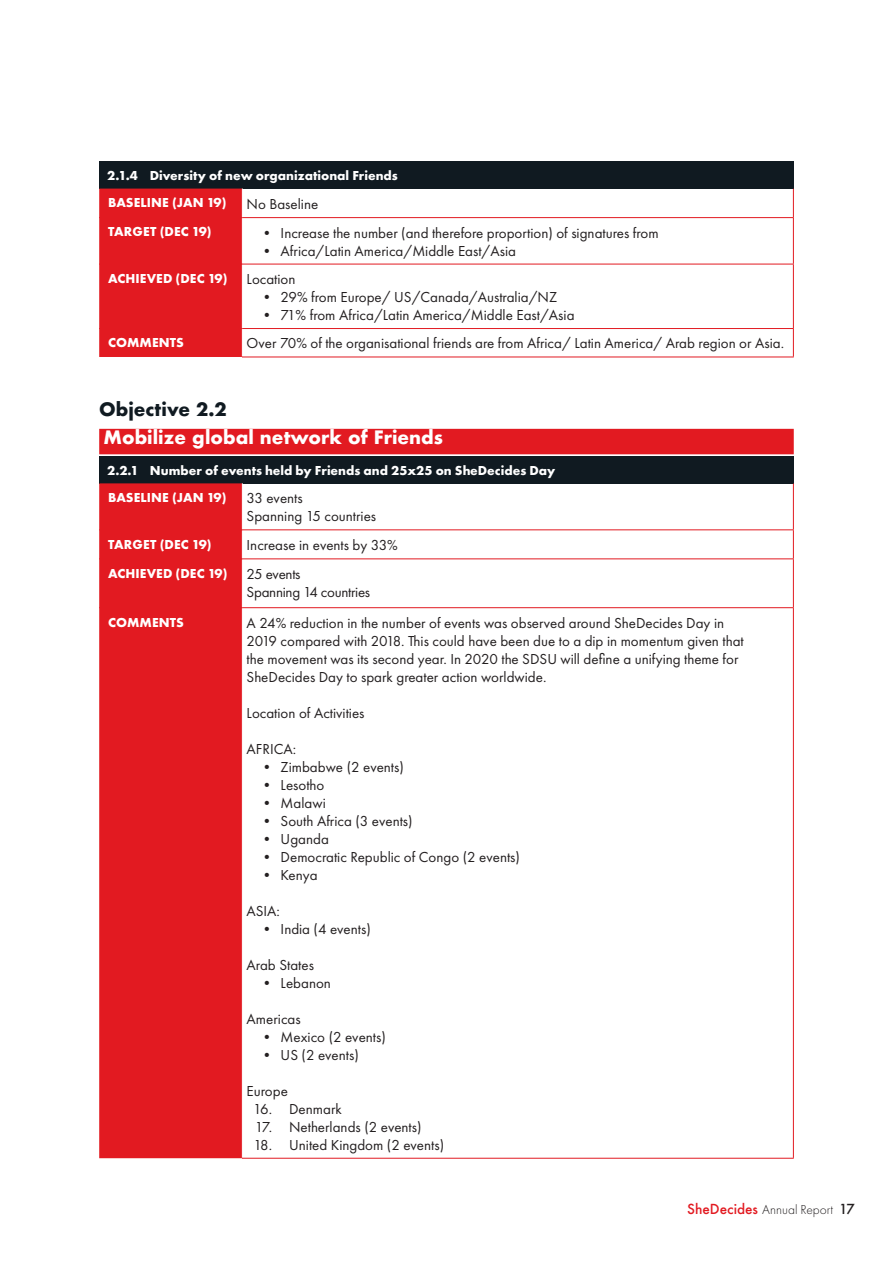
<style>
.page{position:relative;width:893px;height:1263px;background:#fff}
.page>*{position:absolute;margin:0;border:0;box-sizing:border-box;transform-origin:0 0}
.Title_Objective{font:700 18px "Futura";color:#fff}
.Objective_number{font:700 18px "Futura";color:#101a21}
.Table_Texts{font:15px/18px "Futura PT";color:#231f20}
.Table_Texts-2{font:15px "Futura PT";letter-spacing:-.02em;color:#231f20}
.Header_row{font:700 13.5px "Futura PT";letter-spacing:.01em;color:#fff}
.Header_row_copy{font:700 13.5px "Futura PT";color:#fff}
.t1{font:300 13.5px "Futura PT";color:#231f20}
.s1{font-family:"Futura";font-weight:500;color:#e21a21}
.s2{font-family:"Futura";font-weight:500}
</style>
<div class="page">
<div style="left:99px;top:429px;width:695px;height:25px;background:#e21a21"></div>
<div style="left:99px;top:161px;width:694px;height:28px;background:#101a21"></div>
<div style="left:99px;top:189px;width:144px;height:168px;background:#e21a21"></div>
<hr style="left:242px;top:217px;width:552px;height:1px;background:#e21a21">
<hr style="left:242px;top:264px;width:552px;height:1px;background:#e21a21">
<hr style="left:242px;top:328px;width:552px;height:1px;background:#e21a21">
<hr style="left:99px;top:217px;width:143px;height:1px;background:#e21a21">
<hr style="left:99px;top:264px;width:143px;height:1px;background:#e21a21">
<hr style="left:99px;top:328px;width:143px;height:1px;background:#e21a21">
<hr style="left:793px;top:218px;width:1px;height:46px;background:#e21a21">
<hr style="left:793px;top:264px;width:1px;height:64px;background:#e21a21">
<svg style="left:793px;top:329px;width:1px;height:28px"></svg>
<hr style="left:242px;top:357px;width:552px;height:1px;background:#e21a21">
<svg style="left:793px;top:161px;width:1px;height:56px"></svg>
<div style="left:99px;top:456px;width:694px;height:27px;background:#101a21"></div>
<div style="left:99px;top:483px;width:143px;height:675px;background:#e21a21"></div>
<svg style="left:242px;top:530px;width:1px;height:28px"></svg>
<hr style="left:242px;top:529px;width:552px;height:1px;background:#e21a21">
<hr style="left:242px;top:558px;width:552px;height:1px;background:#e21a21">
<hr style="left:242px;top:607px;width:552px;height:1px;background:#e21a21">
<hr style="left:99px;top:529px;width:143px;height:1px;background:#e21a21">
<hr style="left:99px;top:558px;width:143px;height:1px;background:#e21a21">
<hr style="left:99px;top:607px;width:143px;height:1px;background:#e21a21">
<hr style="left:793px;top:483px;width:1px;height:46px;background:#e21a21">
<svg style="left:793px;top:530px;width:1px;height:28px"></svg>
<hr style="left:793px;top:559px;width:1px;height:48px;background:#e21a21">
<hr style="left:793px;top:608px;width:1px;height:550px;background:#e21a21">
<hr style="left:242px;top:1158px;width:552px;height:1px;background:#e21a21">
<svg style="left:793px;top:456px;width:1px;height:27px"></svg>
<p class="Header_row_copy" style="left:107px;top:167px;width:292px">2.1.4 Diversity of new organizational Friends</p>
<p class="Header_row" style="left:108px;top:194px;width:120px">BASELINE (JAN 19)</p>
<p class="Table_Texts" style="left:247px;top:194px;width:73px">No Baseline</p>
<p class="Header_row" style="left:108px;top:223px;width:105px">TARGET (DEC 19)</p>
<p class="Table_Texts" style="left:259px;top:223px;width:401px">• Increase the number (and therefore proportion) of signatures from</p>
<p class="Table_Texts" style="left:259px;top:241px;width:258px">• Africa/Latin America/Middle East/Asia</p>
<p class="Header_row" style="left:108px;top:270px;width:121px">ACHIEVED (DEC 19)</p>
<p class="Table_Texts" style="left:247px;top:270px;width:50px">Location</p>
<p class="Table_Texts" style="left:259px;top:288px;width:299px">• 29% from Europe/ US/Canada/Australia/NZ</p>
<p class="Table_Texts" style="left:259px;top:306px;width:317px">• 71% from Africa/Latin America/Middle East/Asia</p>
<p class="Header_row" style="left:108px;top:334px;width:77px">COMMENTS</p>
<p class="Table_Texts" style="left:247px;top:334px;width:539px">Over 70% of the organisational friends are from Africa/ Latin America/ Arab region or Asia.</p>
<p class="Objective_number" style="left:99px;top:396px;width:129px">Objective 2.2</p>
<p class="Title_Objective" style="left:103px;top:424px;width:341px">Mobilize global network of Friends</p>
<p class="Header_row_copy" style="left:107px;top:462px;width:449px">2.2.1 Number of events held by Friends and 25x25 on SheDecides Day</p>
<p class="Header_row" style="left:108px;top:489px;width:120px">BASELINE (JAN 19)</p>
<p class="Table_Texts" style="left:247px;top:489px;width:58px">33 events</p>
<p class="Table_Texts" style="left:247px;top:507px;width:131px">Spanning 15 countries</p>
<p class="Header_row" style="left:108px;top:535px;width:105px">TARGET (DEC 19)</p>
<p class="Table_Texts" style="left:247px;top:536px;width:153px">Increase in events by 33%</p>
<p class="Header_row" style="left:108px;top:564px;width:121px">ACHIEVED (DEC 19)</p>
<p class="Table_Texts-2" style="left:247px;top:565px;width:55px">25 events</p>
<p class="Table_Texts-2" style="left:247px;top:583px;width:125px">Spanning 14 countries</p>
<p class="Header_row" style="left:108px;top:613px;width:77px">COMMENTS</p>
<p class="Table_Texts" style="left:247px;top:614px;width:499px">A 24% reduction in the number of events was observed around SheDecides Day in 2019 compared with 2018. This could have been due to a dip in momentum given that the movement was its second year. In 2020 the SDSU will define a unifying theme for SheDecides Day to spark greater action worldwide.</p>
<p class="Table_Texts" style="left:247px;top:704px;width:119px">Location of Activities</p>
<p class="Table_Texts" style="left:247px;top:740px;width:51px">AFRICA:</p>
<p class="Table_Texts" style="left:259px;top:758px;width:146px">• Zimbabwe (2 events)</p>
<p class="Table_Texts" style="left:259px;top:776px;width:66px">• Lesotho</p>
<p class="Table_Texts" style="left:259px;top:794px;width:68px">• Malawi</p>
<p class="Table_Texts" style="left:259px;top:812px;width:155px">• South Africa (3 events)</p>
<p class="Table_Texts" style="left:259px;top:830px;width:71px">• Uganda</p>
<p class="Table_Texts" style="left:259px;top:848px;width:262px">• Democratic Republic of Congo (2 events)</p>
<p class="Table_Texts" style="left:259px;top:866px;width:60px">• Kenya</p>
<p class="Table_Texts" style="left:247px;top:902px;width:35px">ASIA:</p>
<p class="Table_Texts" style="left:259px;top:920px;width:113px">• India (4 events)</p>
<p class="Table_Texts" style="left:247px;top:956px;width:69px">Arab States</p>
<p class="Table_Texts" style="left:259px;top:974px;width:73px">• Lebanon</p>
<p class="Table_Texts" style="left:247px;top:1010px;width:56px">Americas</p>
<p class="Table_Texts" style="left:259px;top:1028px;width:128px">• Mexico (2 events)</p>
<p class="Table_Texts" style="left:259px;top:1046px;width:101px">• US (2 events)</p>
<p class="Table_Texts" style="left:247px;top:1082px;width:43px">Europe</p>
<p class="Table_Texts" style="left:253px;top:1100px;width:90px">16. Denmark</p>
<p class="Table_Texts" style="left:255px;top:1118px;width:168px">17. Netherlands (2 events)</p>
<p class="Table_Texts" style="left:254px;top:1136px;width:192px">18. United Kingdom (2 events)</p>
<p class="t1" style="left:687px;top:1202px;width:169px"><span class="s1">SheDecides</span> Annual Report <span class="s2">17</span></p>
</div>
